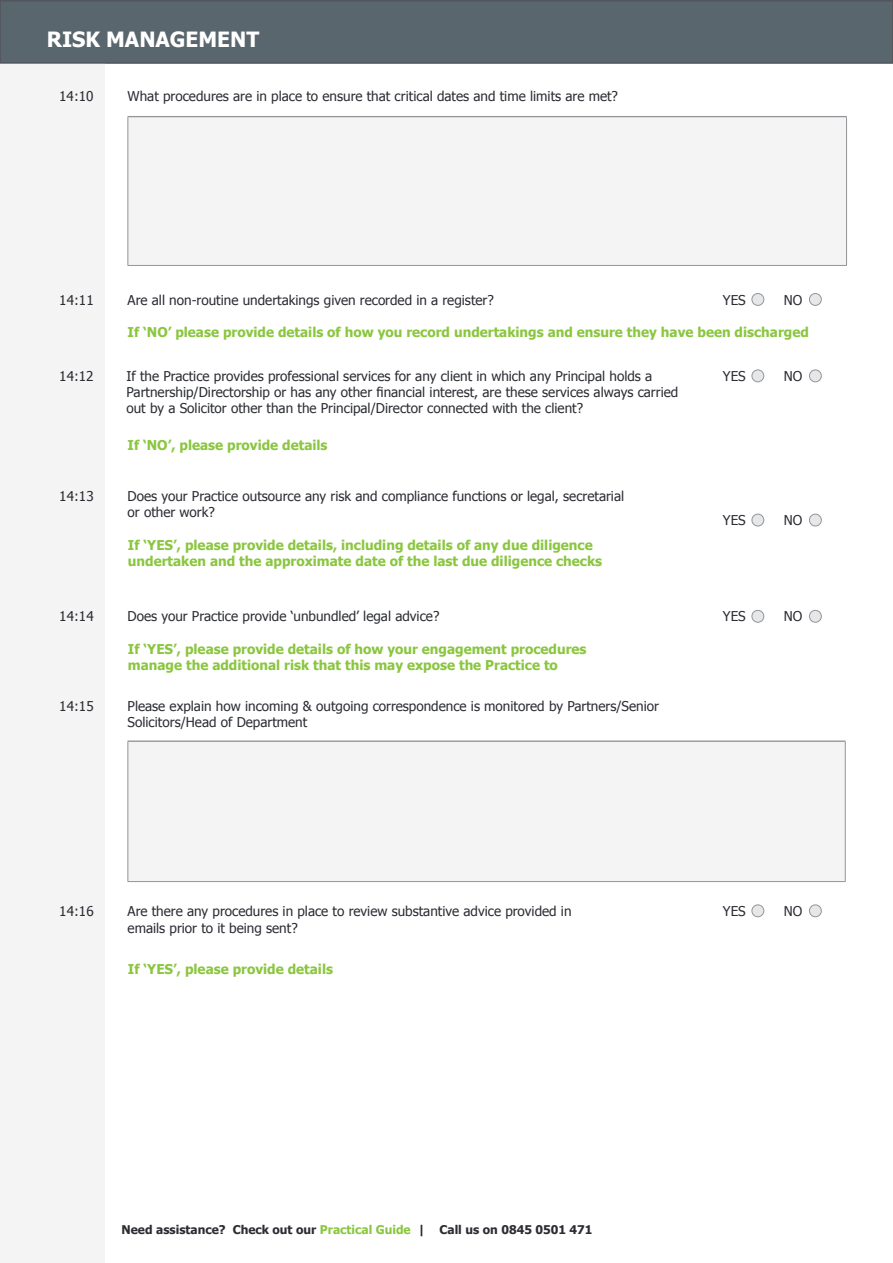
<style>
.page{position:relative;width:893px;height:1263px;background:#fff}
.page>*{position:absolute;margin:0;border:0;box-sizing:border-box;transform-origin:0 0}
.t1{font:700 21px "Tahoma";color:#fff}
.t2{font:13.5px/16.2px "Tahoma";color:#2b2d33}
.t3{font:700 13.5px/16.2px "Tahoma";color:#8ac63f}
.t4{font:700 12px "Tahoma";color:#2b2d33}
.s1{color:#8ac63f}
</style>
<div class="page">
<div style="left:0;top:0;width:893px;height:64px;background:#59666d;border:2px solid #53565d"></div>
<div style="left:0;top:63px;width:105px;height:1200px;background:#f4f4f4"></div>
<div style="left:128px;top:740px;width:717px;height:142px;background:#f4f4f4"></div>
<hr style="left:128px;top:740px;width:718px;height:2px;background:#939598">
<hr style="left:128px;top:742px;width:1px;height:139px;background:#939598">
<hr style="left:845px;top:742px;width:1px;height:139px;background:#939598">
<hr style="left:128px;top:881px;width:718px;height:1px;background:#939598">
<div style="left:128px;top:116px;width:718px;height:149px;background:#f4f4f4"></div>
<hr style="left:128px;top:116px;width:719px;height:1px;background:#939598">
<hr style="left:128px;top:117px;width:1px;height:148px;background:#939598">
<hr style="left:846px;top:117px;width:1px;height:148px;background:#939598">
<hr style="left:128px;top:265px;width:719px;height:1px;background:#939598">
<div style="left:752px;top:293px;width:12px;height:12px;background:#e6e7e8;border-radius:50%"></div>
<div style="left:752px;top:293px;width:12px;height:13px;border:1px solid #939598;border-radius:50%"></div>
<div style="left:752px;top:370px;width:12px;height:12px;background:#e6e7e8;border-radius:50%"></div>
<div style="left:752px;top:370px;width:12px;height:12px;border:1px solid #939598;border-radius:50%"></div>
<div style="left:752px;top:514px;width:12px;height:12px;background:#e6e7e8;border-radius:50%"></div>
<div style="left:752px;top:514px;width:12px;height:12px;border:1px solid #939598;border-radius:50%"></div>
<div style="left:752px;top:610px;width:12px;height:12px;background:#e6e7e8;border-radius:50%"></div>
<div style="left:752px;top:610px;width:12px;height:13px;border:1px solid #939598;border-radius:50%"></div>
<div style="left:752px;top:905px;width:12px;height:12px;background:#e6e7e8;border-radius:50%"></div>
<div style="left:752px;top:904px;width:12px;height:13px;border:1px solid #939598;border-radius:50%"></div>
<div style="left:809px;top:293px;width:12px;height:12px;background:#e6e7e8;border-radius:50%"></div>
<div style="left:809px;top:293px;width:13px;height:13px;border:1px solid #939598;border-radius:50%"></div>
<div style="left:809px;top:370px;width:12px;height:12px;background:#e6e7e8;border-radius:50%"></div>
<div style="left:809px;top:370px;width:13px;height:12px;border:1px solid #939598;border-radius:50%"></div>
<div style="left:809px;top:514px;width:12px;height:12px;background:#e6e7e8;border-radius:50%"></div>
<div style="left:809px;top:514px;width:13px;height:12px;border:1px solid #939598;border-radius:50%"></div>
<div style="left:809px;top:610px;width:12px;height:12px;background:#e6e7e8;border-radius:50%"></div>
<div style="left:809px;top:610px;width:13px;height:13px;border:1px solid #939598;border-radius:50%"></div>
<div style="left:809px;top:905px;width:12px;height:12px;background:#e6e7e8;border-radius:50%"></div>
<div style="left:809px;top:904px;width:13px;height:13px;border:1px solid #939598;border-radius:50%"></div>
<h1 class="t1" style="left:47px;top:24px;width:214px">RISK MANAGEMENT</h1>
<p class="t2" style="left:59px;top:87px;width:36px">14:10</p>
<p class="t2" style="left:128px;top:87px;width:492px">What procedures are in place to ensure that critical dates and time limits are met?</p>
<p class="t2" style="left:59px;top:291px;width:36px">14:11</p>
<p class="t2" style="left:128px;top:291px;width:368px">Are all non-routine undertakings given recorded in a register?</p>
<p class="t2" style="left:723px;top:291px;width:24px">YES</p>
<p class="t2" style="left:784px;top:291px;width:20px">NO</p>
<p class="t3" style="left:128px;top:324px;width:683px">If ‘NO’ please provide details of how you record undertakings and ensure they have been discharged</p>
<p class="t2" style="left:59px;top:367px;width:36px">14:12</p>
<p class="t2" style="left:126px;top:367px;width:527px">If the Practice provides professional services for any client in which any Principal holds a</p>
<p class="t2" style="left:723px;top:367px;width:24px">YES</p>
<p class="t2" style="left:784px;top:367px;width:20px">NO</p>
<p class="t2" style="left:126px;top:384px;width:553px">Partnership/Directorship or has any other financial interest, are these services always carried out by a Solicitor other than the Principal/Director connected with the client?</p>
<p class="t3" style="left:128px;top:436px;width:202px">If ‘NO’, please provide details</p>
<p class="t2" style="left:59px;top:488px;width:36px">14:13</p>
<p class="t2" style="left:128px;top:488px;width:498px">Does your Practice outsource any risk and compliance functions or legal, secretarial or other work?</p>
<p class="t2" style="left:723px;top:512px;width:24px">YES</p>
<p class="t2" style="left:784px;top:512px;width:20px">NO</p>
<p class="t3" style="left:128px;top:536px;width:476px">If ‘YES’, please provide details, including details of any due diligence undertaken and the approximate date of the last due diligence checks</p>
<p class="t2" style="left:59px;top:608px;width:36px">14:14</p>
<p class="t2" style="left:128px;top:608px;width:313px">Does your Practice provide ‘unbundled’ legal advice?</p>
<p class="t2" style="left:723px;top:608px;width:24px">YES</p>
<p class="t2" style="left:784px;top:608px;width:20px">NO</p>
<p class="t3" style="left:128px;top:640px;width:460px">If ‘YES’, please provide details of how your engagement procedures manage the additional risk that this may expose the Practice to</p>
<p class="t2" style="left:59px;top:697px;width:36px">14:15</p>
<p class="t2" style="left:128px;top:697px;width:533px">Please explain how incoming &amp; outgoing correspondence is monitored by Partners/Senior<br>Solicitors/Head of Department</p>
<p class="t2" style="left:59px;top:903px;width:36px">14:16</p>
<p class="t2" style="left:128px;top:903px;width:445px">Are there any procedures in place to review substantive advice provided in emails prior to it being sent?</p>
<p class="t3" style="left:128px;top:960px;width:207px">If ‘YES’, please provide details</p>
<p class="t2" style="left:723px;top:903px;width:24px">YES</p>
<p class="t2" style="left:784px;top:903px;width:20px">NO</p>
<p class="t4" style="left:122px;top:1221px;width:472px">Need assistance? Check out our <span class="s1">Practical Guide</span> | Call us on 0845 0501 471</p>
</div>
